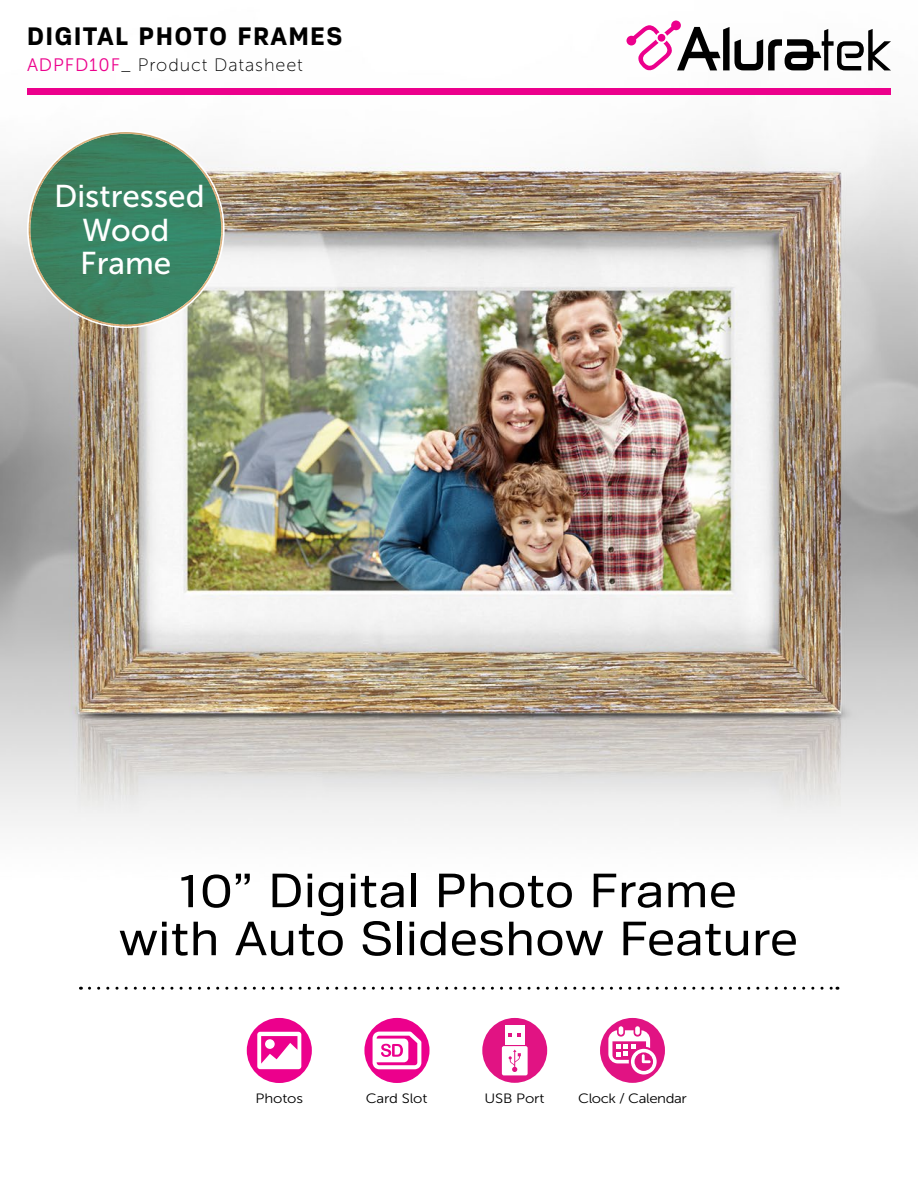
<style>
.page{position:relative;width:918px;height:1188px;background:#fff}
.page>*{position:absolute;margin:0;border:0;box-sizing:border-box;transform-origin:0 0}
.t1{font:48.6px/48px "Crique Grotesk";color:#000;text-align:center;scale:1.11 1}
.t2{font:31.5px/33.8px "Museo Sans 500";color:#fff;text-align:center}
.t3{font:700 25.5px "Crique Grotesk";letter-spacing:.05em;color:#000}
.t4{font:18px "Museo Sans 100";letter-spacing:.05em;color:#000}
.t5{font:13.5px "Museo Sans 300";letter-spacing:-.01em;color:#000;scale:1.11 1}
.t6{font:13.5px "Museo Sans 300";letter-spacing:-.03em;color:#000;scale:1.11 1}
.s1{font-family:"Museo Sans 300";color:#ec008c}
</style>
<div class="page">
<img style="left:0;top:20px;width:918px;height:1063px">
<svg style="left:89px;top:987px;width:749px;height:3px"></svg>
<div style="left:247px;top:1018px;width:65px;height:65px;background:#ec008c;border-radius:50%"></div>
<svg style="left:257px;top:1032px;width:44px;height:37px"></svg>
<div style="left:600px;top:1018px;width:65px;height:65px;background:#e11383;border-radius:50%"></div>
<svg style="left:608px;top:1026px;width:49px;height:49px"></svg>
<svg style="left:364px;top:1018px;width:66px;height:65px;background:#ed1093"></svg>
<svg style="left:373px;top:1032px;width:48px;height:37px"></svg>
<div style="left:482px;top:1018px;width:65px;height:65px;background:#e11383;border-radius:50%"></div>
<div style="left:505px;top:1025px;width:19px;height:20px;background:#fff"></div>
<svg style="left:508px;top:1034px;width:4px;height:3px"></svg>
<div style="left:502px;top:1046px;width:26px;height:29px;background:#fff;border-radius:2px"></div>
<svg style="left:509px;top:1050px;width:12px;height:22px"></svg>
<svg style="left:27px;top:130px;width:198px;height:198px"></svg>
<img style="left:29px;top:132px;width:194px;height:194px">
<div style="left:27px;top:88px;width:864px;height:6px;background:#ec008c"></div>
<div style="left:627px;top:36px;width:9px;height:9px;background:#ec008c;border-radius:50%"></div>
<div style="left:671px;top:21px;width:10px;height:9px;background:#ec008c;border-radius:50%"></div>
<svg style="left:633px;top:25px;width:258px;height:46px"></svg>
<p class="t3" style="left:27px;top:21px;width:317px">DIGITAL PHOTO FRAMES</p>
<p class="t4" style="left:27px;top:55px;width:277px"><span class="s1">ADPFD10F</span>_ Product Datasheet</p>
<p class="t2" style="left:54px;top:179px;width:152px">Distressed<br>Wood<br>Frame</p>
<p class="t1" style="left:119px;top:866px;width:614px">10” Digital Photo Frame<br>with Auto Slideshow Feature</p>
<p class="t5" style="left:256px;top:1091px;width:44px">Photos</p>
<p class="t5" style="left:366px;top:1091px;width:57px">Card Slot</p>
<p class="t5" style="left:485px;top:1091px;width:56px">USB Port</p>
<p class="t6" style="left:578px;top:1091px;width:99px">Clock / Calendar</p>
</div>
